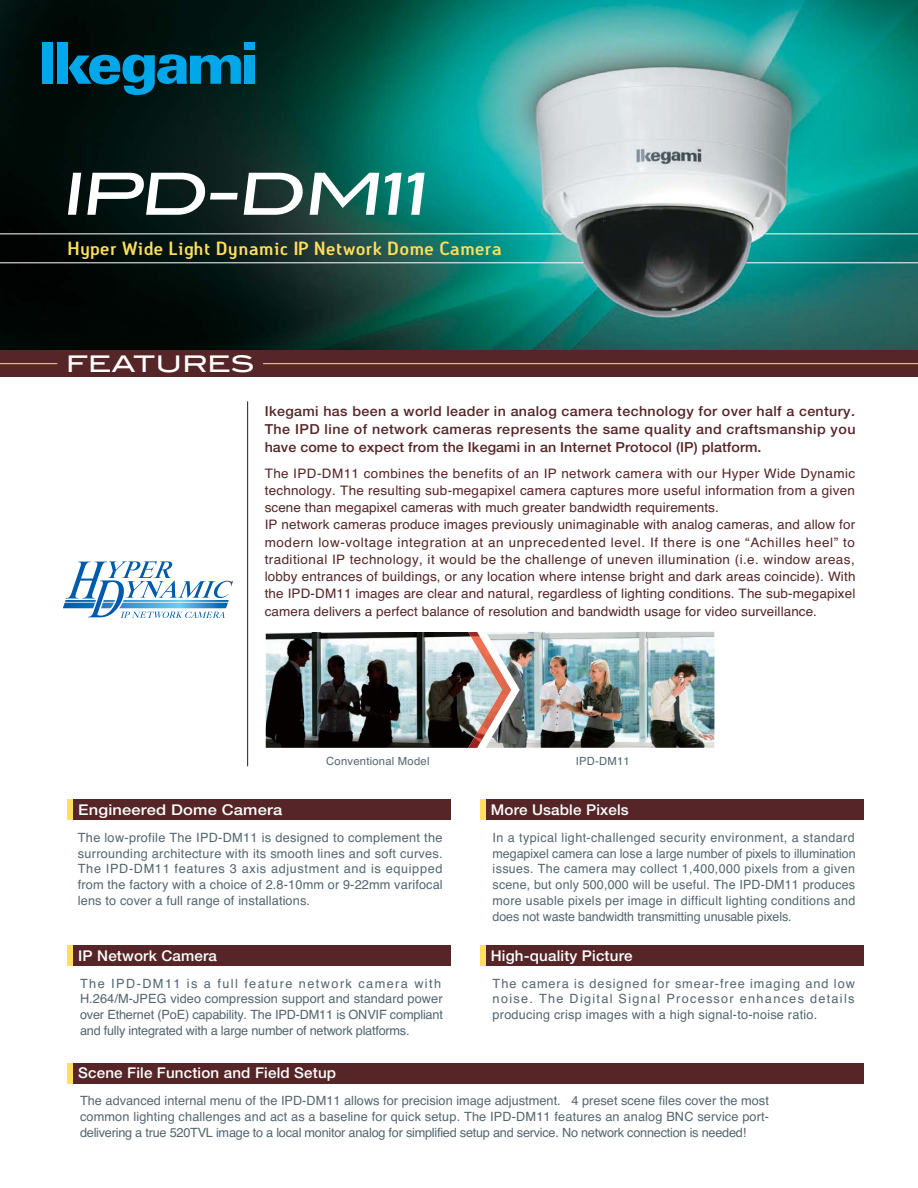
<style>
.page{position:relative;width:918px;height:1188px;background:#fff}
.page>*{position:absolute;margin:0;border:0;box-sizing:border-box;transform-origin:0 0}
.t1{font:22.8px "Blair Md ITCTT Medium";letter-spacing:-.005em;color:#fff;scale:1.11 1}
.t2{font:500 18.45px "Antitled OT";letter-spacing:.035em;color:#ffdf5d;scale:1.18 1}
.t3{font:500 14.85px "Helvetica Neue";letter-spacing:.01em;color:#fff}
.t4{font:500 14.85px "Helvetica Neue";letter-spacing:.01em;color:#fff;scale:1.11 1}
.t5{font:500 13.8px/18px "Helvetica Neue";letter-spacing:.005em;color:#562527;text-align:justify}
.t6{font:13.05px/17.2px "Helvetica";letter-spacing:.015em;color:#562527}
.t7{font:12.75px/15.8px "Helvetica";letter-spacing:-.01em;color:#54666f;text-align:justify}
.t8{font:11.25px "Helvetica";letter-spacing:.02em;color:#54666f}
</style>
<div class="page">
<img style="left:0;top:0;width:918px;height:350px">
<div style="left:43px;top:43px;width:10px;height:41px;background:#00a8ea"></div>
<div style="left:57px;top:43px;width:11px;height:41px;background:#00a8ea"></div>
<svg style="left:69px;top:54px;width:172px;height:41px;background:#005c7b"></svg>
<div style="left:245px;top:43px;width:10px;height:7px;background:#00a8ea"></div>
<div style="left:245px;top:56px;width:10px;height:28px;background:#00a8ea"></div>
<svg style="left:68px;top:173px;width:13px;height:42px"></svg>
<svg style="left:87px;top:173px;width:151px;height:42px"></svg>
<svg style="left:244px;top:173px;width:59px;height:42px"></svg>
<svg style="left:310px;top:173px;width:69px;height:42px"></svg>
<svg style="left:385px;top:173px;width:17px;height:42px"></svg>
<svg style="left:408px;top:173px;width:17px;height:42px"></svg>
<hr style="left:0;top:234px;width:562px;height:1px;background:#fff">
<hr style="left:766px;top:234px;width:152px;height:1px;background:#fff">
<hr style="left:746px;top:263px;width:172px;height:1px;background:#fff">
<hr style="left:0;top:263px;width:583px;height:1px;background:#fff">
<div style="left:0;top:350px;width:918px;height:27px;background:#562527"></div>
<hr style="left:263px;top:363px;width:655px;height:1px;background:#ffdf5d">
<hr style="left:0;top:363px;width:57px;height:1px;background:#ffdf5d">
<div style="left:68px;top:800px;width:383px;height:20px;background:#562527"></div>
<div style="left:68px;top:800px;width:5px;height:20px;background:#ffdf5d"></div>
<div style="left:480px;top:945px;width:384px;height:20px;background:#562527"></div>
<div style="left:480px;top:945px;width:5px;height:20px;background:#ffdf5d"></div>
<div style="left:68px;top:945px;width:383px;height:20px;background:#562527"></div>
<div style="left:68px;top:945px;width:5px;height:20px;background:#ffdf5d"></div>
<div style="left:68px;top:1063px;width:796px;height:20px;background:#562527"></div>
<div style="left:68px;top:1063px;width:5px;height:20px;background:#ffdf5d"></div>
<div style="left:480px;top:800px;width:384px;height:20px;background:#562527"></div>
<div style="left:480px;top:800px;width:5px;height:20px;background:#ffdf5d"></div>
<svg style="left:62px;top:561px;width:171px;height:57px"></svg>
<hr style="left:247px;top:401px;width:1px;height:365px;background:#231f20">
<img style="left:265px;top:632px;width:203px;height:116px">
<img style="left:511px;top:632px;width:203px;height:116px">
<img style="left:468px;top:632px;width:43px;height:116px">
<h2 class="t2" style="left:68px;top:241px;width:369px">Hyper Wide Light Dynamic IP Network Dome Camera</h2>
<h1 class="t1" style="left:66px;top:351px;width:172px">FEATURES</h1>
<p class="t5" style="left:265px;top:404px;width:592px">Ikegami has been a world leader in analog camera technology for over half a century.<br>The IPD line of network cameras represents the same quality and craftsmanship you have come to expect from the Ikegami in an Internet Protocol (IP) platform.</p>
<p class="t6" style="left:265px;top:466px;width:592px">The IPD-DM11 combines the benefits of an IP network camera with our Hyper Wide Dynamic technology. The resulting sub-megapixel camera captures more useful information from a given scene than megapixel cameras with much greater bandwidth requirements.<br>IP network cameras produce images previously unimaginable with analog cameras, and allow for modern low-voltage integration at an unprecedented level. If there is one “Achilles heel” to traditional IP technology, it would be the challenge of uneven illumination (i.e. window areas, lobby entrances of buildings, or any location where intense bright and dark areas coincide). With the IPD-DM11 images are clear and natural, regardless of lighting conditions. The sub-megapixel camera delivers a perfect balance of resolution and bandwidth usage for video surveillance.</p>
<p class="t8" style="left:326px;top:756px;width:105px">Conventional Model</p>
<p class="t8" style="left:576px;top:756px;width:56px">IPD-DM11</p>
<p class="t4" style="left:78px;top:804px;width:185px">Engineered Dome Camera</p>
<p class="t3" style="left:491px;top:804px;width:139px">More Usable Pixels</p>
<p class="t7" style="left:78px;top:831px;width:366px">The low-profile The IPD-DM11 is designed to complement the surrounding architecture with its smooth lines and soft curves.<br>The IPD-DM11 features 3 axis adjustment and is equipped from the factory with a choice of 2.8-10mm or 9-22mm varifocal lens to cover a full range of installations.</p>
<p class="t7" style="left:493px;top:831px;width:365px">In a typical light-challenged security environment, a standard megapixel camera can lose a large number of pixels to illumination issues. The camera may collect 1,400,000 pixels from a given scene, but only 500,000 will be useful. The IPD-DM11 produces more usable pixels per image in difficult lighting conditions and does not waste bandwidth transmitting unusable pixels.</p>
<p class="t3" style="left:78px;top:950px;width:140px">IP Network Camera</p>
<p class="t3" style="left:491px;top:950px;width:143px">High-quality Picture</p>
<p class="t7" style="left:80px;top:977px;width:364px;text-align:left">The IPD-DM11 is a full feature network camera with H.264/M-JPEG video compression support and standard power over Ethernet (PoE) capability. The IPD-DM11 is ONVIF compliant and fully integrated with a large number of network platforms.</p>
<p class="t7" style="left:493px;top:977px;width:364px">The camera is designed for smear-free imaging and low noise. The Digital Signal Processor enhances details producing crisp images with a high signal-to-noise ratio.</p>
<p class="t3" style="left:78px;top:1068px;width:259px">Scene File Function and Field Setup</p>
<p class="t7" style="left:80px;top:1094px;width:691px">The advanced internal menu of the IPD-DM11 allows for precision image adjustment. 4 preset scene files cover the most common lighting challenges and act as a baseline for quick setup. The IPD-DM11 features an analog BNC service port&shy;delivering a true 520TVL image to a local monitor analog for simplified setup and service. No network connection is needed!</p>
</div>
